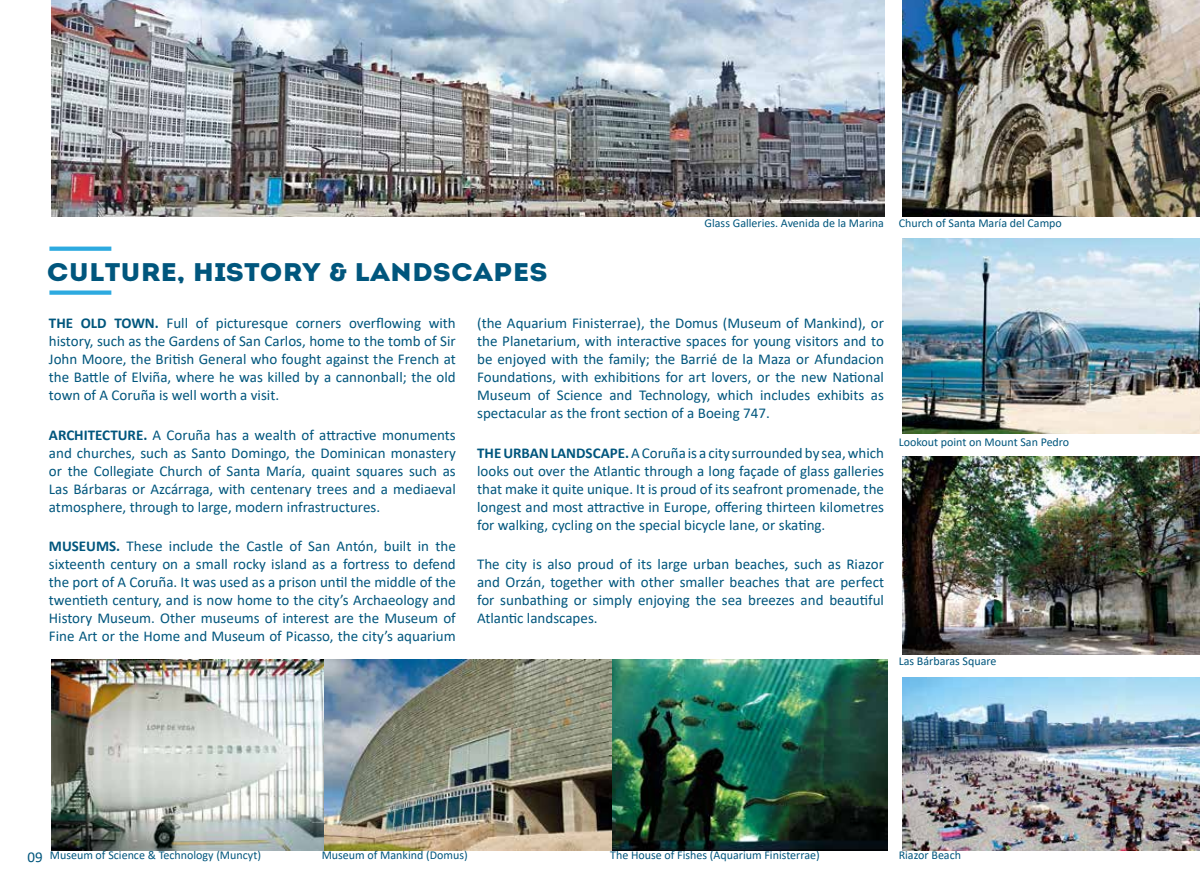
<style>
.page{position:relative;width:1200px;height:893px;background:#fff}
.page>*{position:absolute;margin:0;border:0;box-sizing:border-box;transform-origin:0 0}
.t1{font:25.5px "Intro";color:#00567d;scale:1.1 1}
.t2{font:15px/18px "Calibri";color:#00567d;text-align:justify}
.t3{font:12px "Calibri";color:#00567d}
.s1{font-weight:700}
.s2{font-size:15px}
</style>
<div class="page">
<img style="left:51px;top:0;width:832px;height:217px">
<img style="left:338px;top:659px;width:549px;height:191px">
<img style="left:51px;top:659px;width:287px;height:191px">
<img style="left:902px;top:238px;width:297px;height:196px">
<img style="left:902px;top:0;width:297px;height:216px">
<img style="left:902px;top:677px;width:297px;height:173px">
<img style="left:902px;top:456px;width:297px;height:199px">
<svg style="left:49px;top:247px;width:62px;height:4px"></svg>
<div style="left:49px;top:290px;width:62px;height:5px;background:#2daae0"></div>
<p class="t3" style="left:704px;top:215px;width:359px">Glass Galleries. Avenida de la Marina Church of Santa María del Campo</p>
<h1 class="t1" style="left:47px;top:257px;width:457px">CULTURE, HISTORY &amp; LANDSCAPES</h1>
<p class="t2" style="left:49px;top:314px;width:408px"><span class="s1">THE OLD TOWN.</span> Full of picturesque corners overflowing with history, such as the Gardens of San Carlos, home to the tomb of Sir John Moore, the British General who fought against the French at the Battle of Elviña, where he was killed by a cannonball; the old town of A Coruña is well worth a visit.</p>
<p class="t2" style="left:49px;top:425px;width:408px"><span class="s1">ARCHITECTURE.</span> A Coruña has a wealth of attractive monuments and churches, such as Santo Domingo, the Dominican monastery or the Collegiate Church of Santa María, quaint squares such as Las Bárbaras or Azcárraga, with centenary trees and a mediaeval atmosphere, through to large, modern infrastructures.</p>
<p class="t2" style="left:49px;top:537px;width:408px"><span class="s1">MUSEUMS.</span> These include the Castle of San Antón, built in the sixteenth century on a small rocky island as a fortress to defend the port of A Coruña. It was used as a prison until the middle of the twentieth century, and is now home to the city’s Archaeology and History Museum. Other museums of interest are the Museum of Fine Art or the Home and Museum of Picasso, the city’s aquarium</p>
<p class="t2" style="left:477px;top:314px;width:408px">(the Aquarium Finisterrae), the Domus (Museum of Mankind), or the Planetarium, with interactive spaces for young visitors and to be enjoyed with the family; the Barrié de la Maza or Afundacion Foundations, with exhibitions for art lovers, or the new National Museum of Science and Technology, which includes exhibits as spectacular as the front section of a Boeing 747.</p>
<p class="t2" style="left:477px;top:443px;width:408px"><span class="s1">THE URBAN LANDSCAPE.</span> A Coruña is a city surrounded by sea, which looks out over the Atlantic through a long façade of glass galleries that make it quite unique. It is proud of its seafront promenade, the longest and most attractive in Europe, offering thirteen kilometres for walking, cycling on the special bicycle lane, or skating.</p>
<p class="t2" style="left:477px;top:555px;width:408px">The city is also proud of its large urban beaches, such as Riazor and Orzán, together with other smaller beaches that are perfect for sunbathing or simply enjoying the sea breezes and beautiful Atlantic landscapes.</p>
<p class="t3" style="left:898px;top:433px;width:172px">Lookout point on Mount San Pedro</p>
<p class="t3" style="left:898px;top:653px;width:99px">Las Bárbaras Square</p>
<p class="t3" style="left:28px;top:847px;width:235px"><span class="s2">09</span> Museum of Science &amp; Technology (Muncyt)</p>
<p class="t3" style="left:321px;top:847px;width:147px">Museum of Mankind (Domus)</p>
<p class="t3" style="left:610px;top:847px;width:211px">The House of Fishes (Aquarium Finisterrae)</p>
<p class="t3" style="left:898px;top:847px;width:64px">Riazor Beach</p>
</div>
